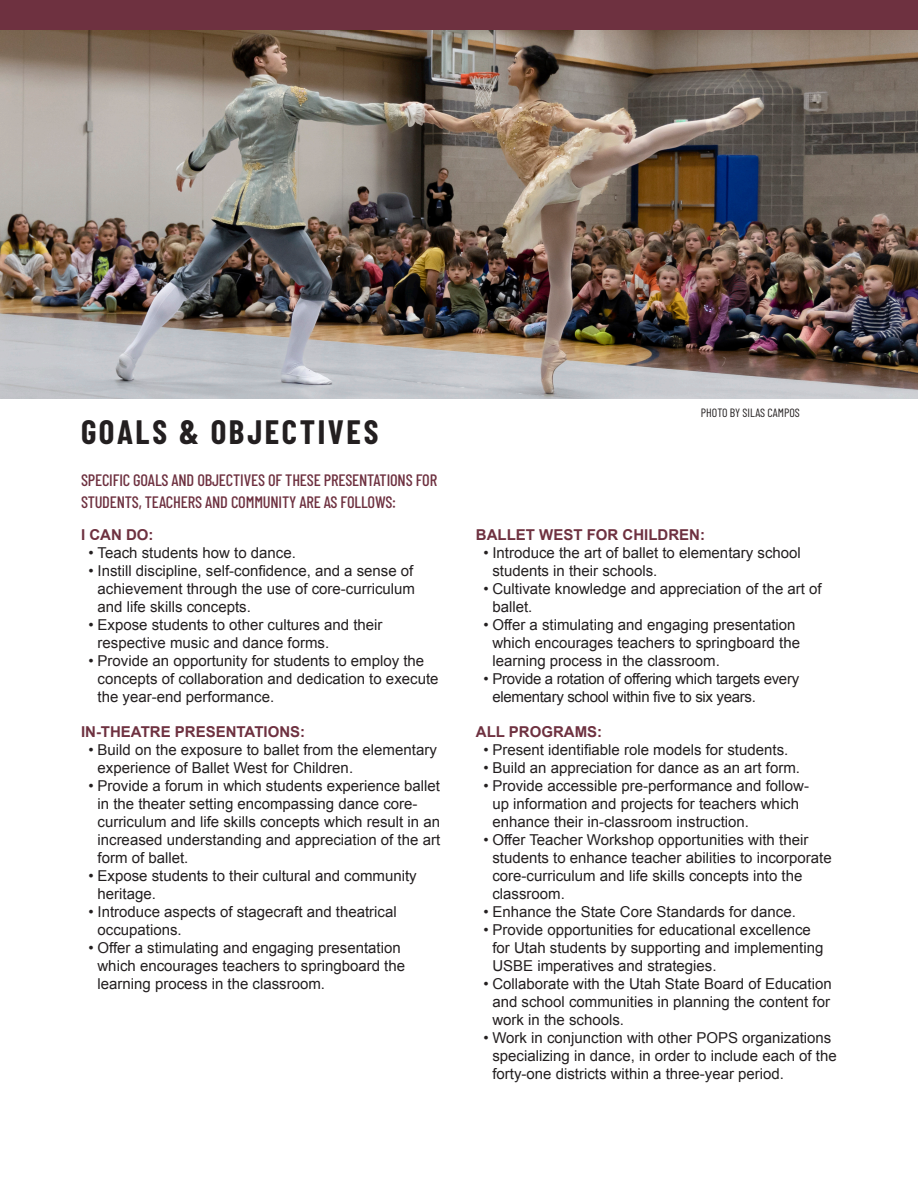
<style>
.page{position:relative;width:918px;height:1188px;background:#fff}
.page>*{position:absolute;margin:0;border:0;box-sizing:border-box;transform-origin:0 0}
.t1{font:700 33px "Barlow Condensed";letter-spacing:.08em;color:#231f20}
.t2{font:500 16.5px/21.3px "Barlow Condensed";letter-spacing:-.01em;color:#6e3140}
.t3{font:15px/18px "Arial";color:#231f20}
.t4{font:15px/18px "Arial";letter-spacing:-.02em;color:#231f20}
.t5{font:700 15px "Arial";color:#6e3140}
.t6{font:12px "Barlow Condensed";color:#231f20}
</style>
<div class="page">
<img style="left:0;top:30px;width:918px;height:368px">
<div style="left:0;top:0;width:918px;height:30px;background:#6e3140"></div>
<p class="t1" style="left:81px;top:408px;width:299px">GOALS &amp; OBJECTIVES</p>
<p class="t2" style="left:81px;top:469px;width:358px">SPECIFIC GOALS AND OBJECTIVES OF THESE PRESENTATIONS FOR<br>STUDENTS, TEACHERS AND COMMUNITY ARE AS FOLLOWS:</p>
<p class="t5" style="left:81px;top:525px;width:74px">I CAN DO:</p>
<p class="t3" style="left:88px;top:544px;width:209px">• Teach students how to dance.</p>
<p class="t3" style="left:98px;top:562px;width:319px;text-align:justify;text-indent:-9px">• Instill discipline, self-confidence, and a sense of achievement through the use of core-curriculum and life skills concepts.</p>
<p class="t3" style="left:98px;top:616px;width:287px;text-indent:-9px">• Expose students to other cultures and their respective music and dance forms.</p>
<p class="t3" style="left:98px;top:652px;width:343px;text-indent:-9px">• Provide an opportunity for students to employ the concepts of collaboration and dedication to execute the year-end performance.</p>
<p class="t5" style="left:81px;top:721px;width:226px">IN-THEATRE PRESENTATIONS:</p>
<p class="t3" style="left:98px;top:741px;width:341px;text-indent:-9px">• Build on the exposure to ballet from the elementary experience of Ballet West for Children.</p>
<p class="t3" style="left:98px;top:777px;width:344px;text-indent:-9px">• Provide a forum in which students experience ballet in the theater setting encompassing dance core&shy;curriculum and life skills concepts which result in an increased understanding and appreciation of the art form of ballet.</p>
<p class="t3" style="left:98px;top:867px;width:321px;text-indent:-9px">• Expose students to their cultural and community heritage.</p>
<p class="t3" style="left:98px;top:903px;width:301px;text-indent:-9px">• Introduce aspects of stagecraft and theatrical occupations.</p>
<p class="t3" style="left:98px;top:939px;width:309px;text-indent:-9px">• Offer a stimulating and engaging presentation which encourages teachers to springboard the learning process in the classroom.</p>
<p class="t6" style="left:701px;top:404px;width:100px">PHOTO BY SILAS CAMPOS</p>
<p class="t5" style="left:476px;top:525px;width:231px">BALLET WEST FOR CHILDREN:</p>
<p class="t3" style="left:492px;top:544px;width:310px;text-indent:-9px">• Introduce the art of ballet to elementary school students in their schools.</p>
<p class="t3" style="left:492px;top:580px;width:331px;text-indent:-9px">• Cultivate knowledge and appreciation of the art of ballet.</p>
<p class="t3" style="left:492px;top:616px;width:309px;text-indent:-9px">• Offer a stimulating and engaging presentation which encourages teachers to springboard the learning process in the classroom.</p>
<p class="t4" style="left:492px;top:670px;width:308px;text-indent:-9px">• Provide a rotation of offering which targets every elementary school within five to six years.</p>
<p class="t5" style="left:476px;top:721px;width:128px">ALL PROGRAMS:</p>
<p class="t3" style="left:483px;top:741px;width:306px">• Present identifiable role models for students.</p>
<p class="t3" style="left:483px;top:759px;width:318px">• Build an appreciation for dance as an art form.</p>
<p class="t3" style="left:492px;top:777px;width:318px;text-indent:-9px">• Provide accessible pre-performance and follow&shy;up information and projects for teachers which enhance their in-classroom instruction.</p>
<p class="t3" style="left:492px;top:831px;width:341px;text-indent:-9px">• Offer Teacher Workshop opportunities with their students to enhance teacher abilities to incorporate core-curriculum and life skills concepts into the classroom.</p>
<p class="t3" style="left:483px;top:903px;width:314px">• Enhance the State Core Standards for dance.</p>
<p class="t3" style="left:492px;top:921px;width:332px;text-indent:-9px">• Provide opportunities for educational excellence for Utah students by supporting and implementing<br>USBE imperatives and strategies.</p>
<p class="t3" style="left:492px;top:975px;width:341px;text-align:justify;text-indent:-9px">• Collaborate with the Utah State Board of Education and school communities in planning the content for work in the schools.</p>
<p class="t3" style="left:492px;top:1029px;width:346px;text-indent:-9px">• Work in conjunction with other POPS organizations specializing in dance, in order to include each of the forty-one districts within a three-year period.</p>
</div>
